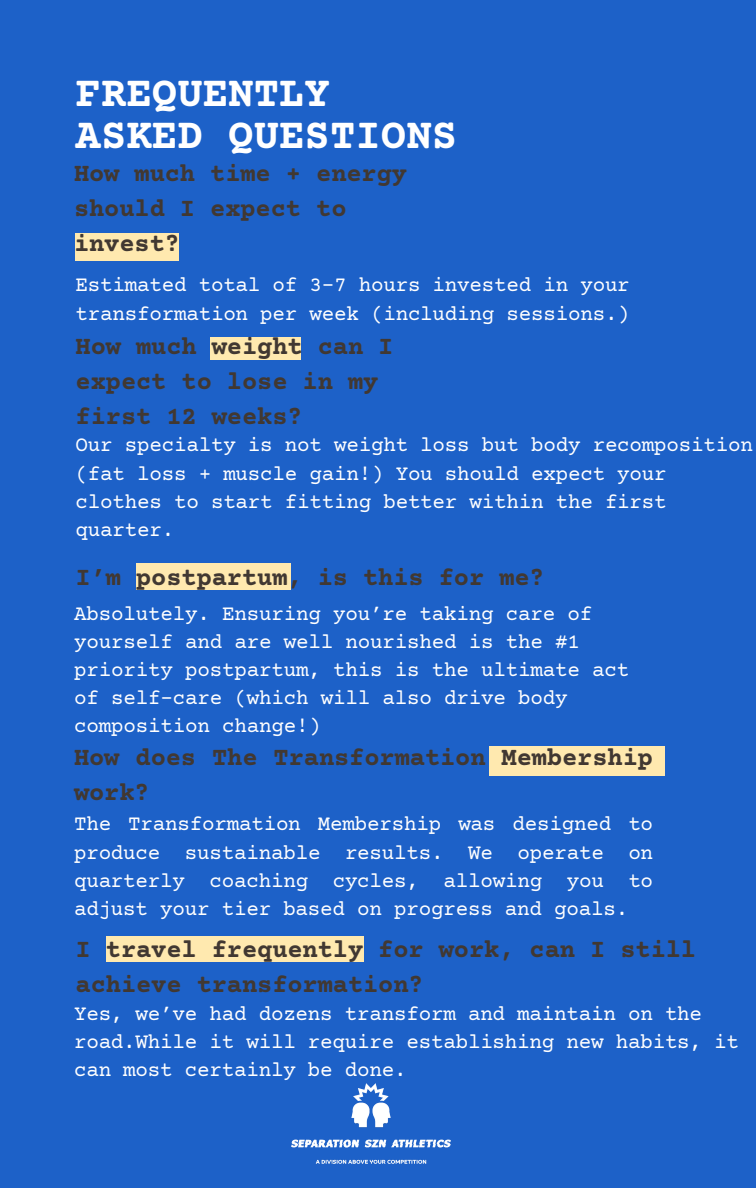
<style>
.page{position:relative;width:756px;height:1188px;background:#1d61c8}
.page>*{position:absolute;margin:0;border:0;box-sizing:border-box;transform-origin:0 0}
.t1{font:700 42.45px/41.7px "Courier Prime";color:#fff}
.t2{font:700 25.5px/34.8px "Courier Prime";letter-spacing:-.005em;color:#413832}
.t3{font:21px/28.2px "Courier Prime";letter-spacing:-.015em;color:#fff}
</style>
<div class="page">
<div style="left:489px;top:746px;width:176px;height:30px;background:#ffe9af"></div>
<div style="left:137px;top:564px;width:154px;height:26px;background:#ffe9af"></div>
<div style="left:106px;top:937px;width:257px;height:25px;background:#ffe9af"></div>
<div style="left:210px;top:337px;width:91px;height:22px;background:#ffe9af"></div>
<div style="left:76px;top:234px;width:103px;height:27px;background:#ffe9af"></div>
<img style="left:291px;top:1083px;width:160px;height:81px">
<h1 class="t1" style="left:76px;top:76px;width:383px">FREQUENTLY<br>ASKED QUESTIONS</h1>
<h2 class="t2" style="left:74px;top:158px;width:335px">How much time + energy should I expect to invest?</h2>
<p class="t3" style="left:76px;top:272px;width:556px">Estimated total of 3-7 hours invested in your</p>
<p class="t3" style="left:76px;top:301px;width:556px">transformation per week (including sessions.)</p>
<h2 class="t2" style="left:76px;top:331px;width:319px">How much weight can I expect to lose in my first 12 weeks?</h2>
<p class="t3" style="left:76px;top:433px;width:679px">Our specialty is not weight loss but body recomposition (fat loss + muscle gain!) You should expect your clothes to start fitting better within the first quarter.</p>
<h2 class="t2" style="left:76px;top:562px;width:471px">I’m postpartum, is this for me?</h2>
<p class="t3" style="left:74px;top:601px;width:557px">Absolutely. Ensuring you’re taking care of yourself and are well nourished is the #1 priority postpartum, this is the ultimate act of self-care (which will also drive body composition change!)</p>
<p class="t2" style="left:74px;top:742px;width:581px">How does The Transformation Membership work?</p>
<p class="t3" style="left:74px;top:812px;width:581px;text-align:justify">The Transformation Membership was designed to produce sustainable results. We operate on quarterly coaching cycles, allowing you to adjust your tier based on progress and goals.</p>
<h2 class="t2" style="left:76px;top:934px;width:622px">I travel frequently for work, can I still achieve transformation?</h2>
<p class="t3" style="left:74px;top:1001px;width:667px">Yes, we’ve had dozens transform and maintain on the road.While it will require establishing new habits, it can most certainly be done.</p>
</div>
